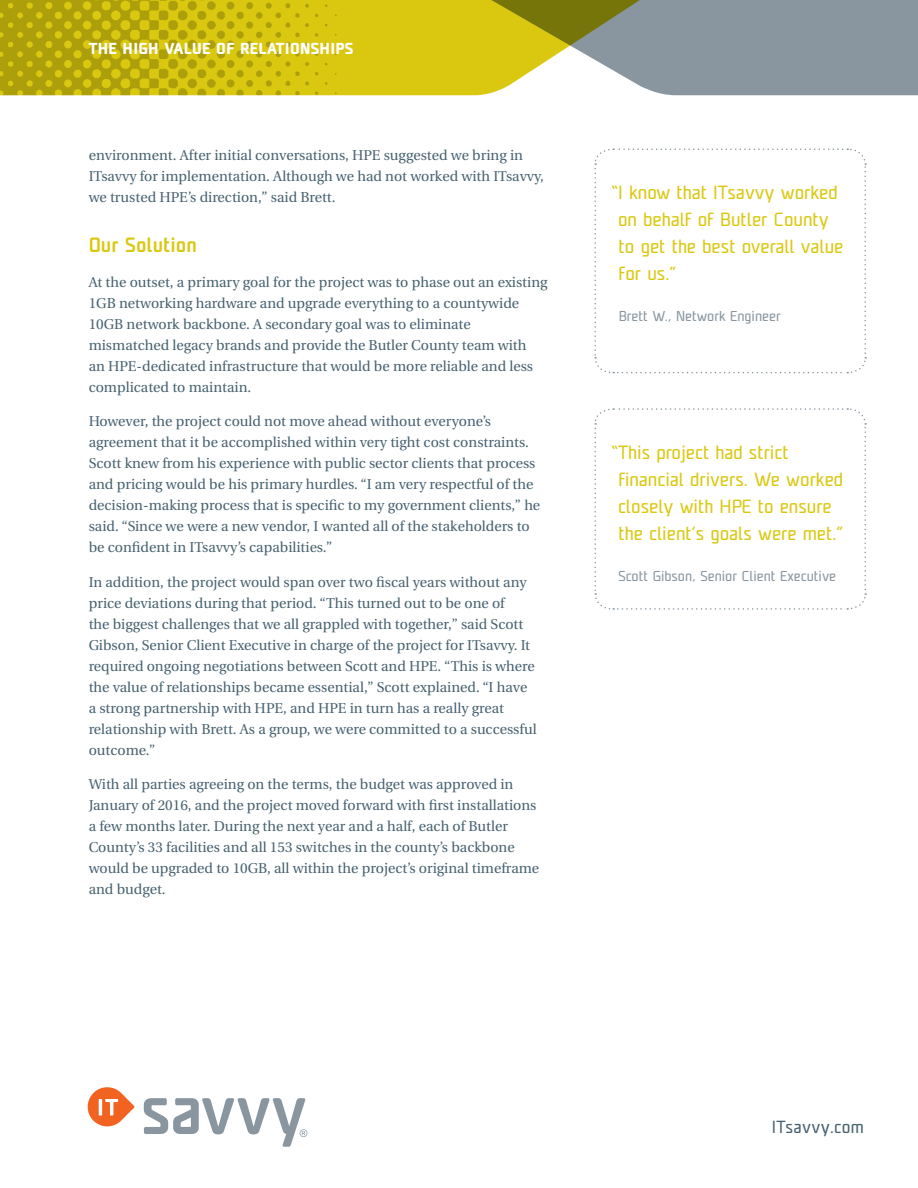
<style>
.page{position:relative;width:918px;height:1188px;background:#fff}
.page>*{position:absolute;margin:0;border:0;box-sizing:border-box;transform-origin:0 0}
.t1{font:500 19.5px "Unicod Sans";color:#dac810}
.t2{font:18px/27px "Unicod Sans";color:#dac810}
.t3{font:16.5px "Unicod Sans";letter-spacing:.02em;color:#476170}
.t4{font:700 15px "Unicod Sans";letter-spacing:.02em;color:#fff}
.t5{font:14.25px/21px "Utopia";color:#476170}
.t6{font:13.5px "Unicod Sans";color:#8996a0}
</style>
<div class="page">
<div style="left:403px;top:0;width:73px;height:95px;background:#dac810"></div>
<img style="left:0;top:0;width:403px;height:95px">
<svg style="left:476px;top:0;width:442px;height:95px;background:#9ca38a"></svg>
<svg style="left:88px;top:1087px;width:47px;height:40px"></svg>
<svg style="left:144px;top:1098px;width:163px;height:49px"></svg>
<svg style="left:594px;top:408px;width:273px;height:202px"></svg>
<svg style="left:594px;top:148px;width:273px;height:226px"></svg>
<p class="t4" style="left:89px;top:39px;width:266px">THE HIGH VALUE OF RELATIONSHIPS</p>
<p class="t5" style="left:89px;top:145px;width:457px">environment. After initial conversations, HPE suggested we bring in<br>ITsavvy for implementation. Although we had not worked with ITsavvy, we trusted HPE’s direction,” said Brett.</p>
<h1 class="t1" style="left:89px;top:232px;width:110px">Our Solution</h1>
<p class="t5" style="left:89px;top:272px;width:460px">At the outset, a primary goal for the project was to phase out an existing 1GB networking hardware and upgrade everything to a countywide 10GB network backbone. A secondary goal was to eliminate mismatched legacy brands and provide the Butler County team with<br>an HPE-dedicated infrastructure that would be more reliable and less complicated to maintain.</p>
<p class="t5" style="left:89px;top:411px;width:453px">However, the project could not move ahead without everyone’s agreement that it be accomplished within very tight cost constraints.<br>Scott knew from his experience with public sector clients that process and pricing would be his primary hurdles. “I am very respectful of the decision-making process that is specific to my government clients,” he said. “Since we were a new vendor, I wanted all of the stakeholders to be confident in ITsavvy’s capabilities.”</p>
<p class="t5" style="left:89px;top:572px;width:450px">In addition, the project would span over two fiscal years without any price deviations during that period. “This turned out to be one of<br>the biggest challenges that we all grappled with together,” said Scott Gibson, Senior Client Executive in charge of the project for ITsavvy. It required ongoing negotiations between Scott and HPE. “This is where the value of relationships became essential,” Scott explained. “I have a strong partnership with HPE, and HPE in turn has a really great relationship with Brett. As a group, we were committed to a successful outcome.”</p>
<p class="t5" style="left:89px;top:774px;width:452px">With all parties agreeing on the terms, the budget was approved in January of 2016, and the project moved forward with first installations a few months later. During the next year and a half, each of Butler County’s 33 facilities and all 153 switches in the county’s backbone would be upgraded to 10GB, all within the project’s original timeframe and budget.</p>
<p class="t2" style="left:618px;top:178px;width:227px;text-indent:-6px">“I know that ITsavvy worked on behalf of Butler County to get the best overall value for us.”</p>
<p class="t6" style="left:619px;top:307px;width:164px">Brett W., Network Engineer</p>
<p class="t2" style="left:618px;top:438px;width:227px;text-indent:-6px">“This project had strict financial drivers. We worked closely with HPE to ensure the client’s goals were met.”</p>
<p class="t6" style="left:618px;top:567px;width:219px">Scott Gibson, Senior Client Executive</p>
<p class="t3" style="left:772px;top:1116px;width:94px">ITsavvy.com</p>
</div>
